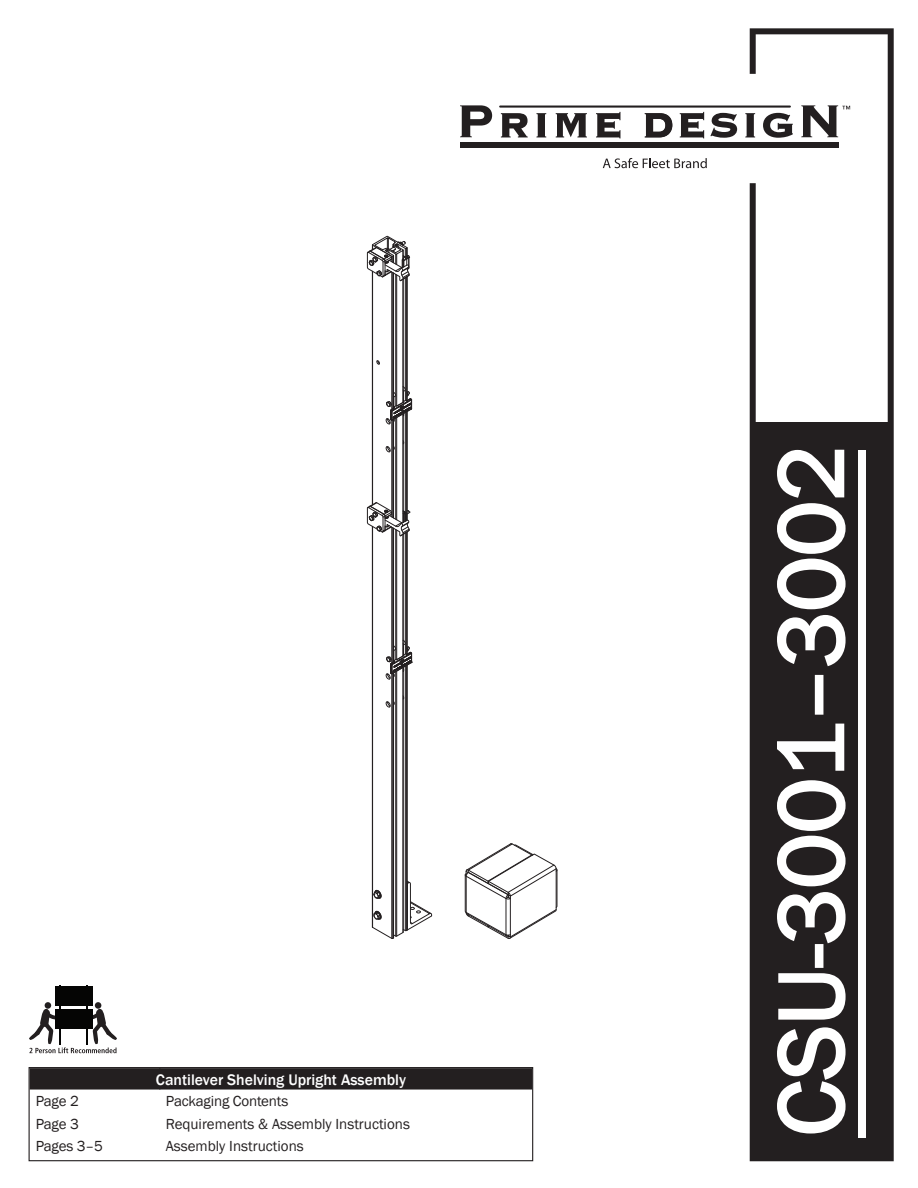
<style>
.page{position:relative;width:918px;height:1188px;background:#fff}
.page>*{position:absolute;margin:0;border:0;box-sizing:border-box;transform-origin:0 0}
.t1{font:94.5px "Franklin Gothic";color:#fff}
.t2{font:500 15.75px "Franklin Gothic";color:#fff}
.t3{font:15px "Franklin Gothic";color:#231f20}
</style>
<div class="page">
<svg style="left:750px;top:28px;width:144px;height:1133px"></svg>
<div style="left:750px;top:422px;width:143px;height:739px;background:#231f20"></div>
<div style="left:858px;top:450px;width:7px;height:688px;background:#fff"></div>
<svg style="left:777px;top:973px;width:69px;height:161px"></svg>
<div style="left:815px;top:944px;width:8px;height:24px;border:3px solid #fff"></div>
<svg style="left:777px;top:780px;width:69px;height:165px"></svg>
<svg style="left:777px;top:723px;width:68px;height:48px"></svg>
<div style="left:815px;top:675px;width:8px;height:40px;border:3px solid #fff"></div>
<svg style="left:777px;top:449px;width:69px;height:218px"></svg>
<svg style="left:460px;top:74px;width:409px;height:110px"></svg>
<div style="left:460px;top:143px;width:378px;height:5px;background:#231f20"></div>
<svg style="left:460px;top:105px;width:32px;height:32px"></svg>
<svg style="left:501px;top:113px;width:27px;height:24px"></svg>
<svg style="left:536px;top:113px;width:10px;height:24px"></svg>
<svg style="left:556px;top:113px;width:31px;height:24px"></svg>
<svg style="left:596px;top:112px;width:24px;height:26px"></svg>
<svg style="left:645px;top:113px;width:27px;height:24px"></svg>
<svg style="left:680px;top:112px;width:24px;height:26px"></svg>
<svg style="left:710px;top:113px;width:27px;height:25px"></svg>
<svg style="left:745px;top:113px;width:10px;height:24px"></svg>
<svg style="left:763px;top:113px;width:30px;height:25px"></svg>
<hr style="left:499px;top:106px;width:292px;height:2px;background:#231f20">
<svg style="left:801px;top:105px;width:49px;height:32px"></svg>
<svg style="left:603px;top:158px;width:104px;height:10px"></svg>
<svg style="left:465px;top:843px;width:92px;height:96px"></svg>
<hr style="left:392px;top:420px;width:1px;height:97px;background:#231f20">
<hr style="left:392px;top:272px;width:1px;height:137px;background:#231f20">
<hr style="left:395px;top:418px;width:1px;height:101px;background:#231f20">
<hr style="left:396px;top:418px;width:1px;height:102px;background:#231f20">
<hr style="left:396px;top:275px;width:1px;height:131px;background:#231f20">
<hr style="left:395px;top:274px;width:1px;height:121px;background:#231f20">
<hr style="left:405px;top:413px;width:1px;height:99px;background:#231f20">
<hr style="left:405px;top:278px;width:1px;height:112px;background:#231f20">
<hr style="left:406px;top:412px;width:1px;height:109px;background:#231f20">
<hr style="left:406px;top:277px;width:1px;height:124px;background:#231f20">
<hr style="left:372px;top:271px;width:1px;height:234px;background:#231f20">
<hr style="left:393px;top:419px;width:1px;height:99px;background:#231f20">
<svg style="left:386px;top:446px;width:9px;height:6px"></svg>
<hr style="left:393px;top:273px;width:1px;height:135px;background:#231f20">
<svg style="left:367px;top:502px;width:65px;height:437px"></svg>
<hr style="left:403px;top:534px;width:1px;height:122px;background:#231f20">
<hr style="left:403px;top:414px;width:1px;height:108px;background:#231f20">
<hr style="left:403px;top:279px;width:1px;height:123px;background:#231f20">
<hr style="left:407px;top:532px;width:1px;height:122px;background:#231f20">
<hr style="left:407px;top:412px;width:1px;height:108px;background:#231f20">
<hr style="left:407px;top:277px;width:1px;height:123px;background:#231f20">
<svg style="left:367px;top:236px;width:43px;height:45px"></svg>
<svg style="left:386px;top:386px;width:27px;height:38px"></svg>
<div style="left:31px;top:1069px;width:500px;height:21px;background:#231f20"></div>
<div style="left:29px;top:1067px;width:504px;height:94px;border:1px solid #231f20"></div>
<div style="left:95px;top:1002px;width:6px;height:7px;background:#231f20;border-radius:50%"></div>
<div style="left:45px;top:1002px;width:6px;height:7px;background:#231f20;border-radius:50%"></div>
<div style="left:55px;top:986px;width:37px;height:19px;background:#050504"></div>
<hr style="left:60px;top:985px;width:1px;height:59px;background:#050504">
<hr style="left:86px;top:985px;width:2px;height:59px;background:#050504">
<svg style="left:29px;top:1008px;width:88px;height:45px"></svg>
<p class="t2" style="left:156px;top:1070px;width:252px">Cantilever Shelving Upright Assembly</p>
<p class="t3" style="left:36px;top:1092px;width:45px">Page 2</p>
<p class="t3" style="left:166px;top:1092px;width:124px">Packaging Contents</p>
<p class="t3" style="left:36px;top:1114px;width:45px">Page 3</p>
<p class="t3" style="left:166px;top:1114px;width:246px">Requirements &amp; Assembly Instructions</p>
<p class="t3" style="left:36px;top:1137px;width:69px">Pages 3–5</p>
<p class="t3" style="left:166px;top:1137px;width:139px">Assembly Instructions</p>
<h1 class="t1" style="left:753px;top:1136px;width:692px;rotate:-90deg">CSU-3001–3002</h1>
</div>
